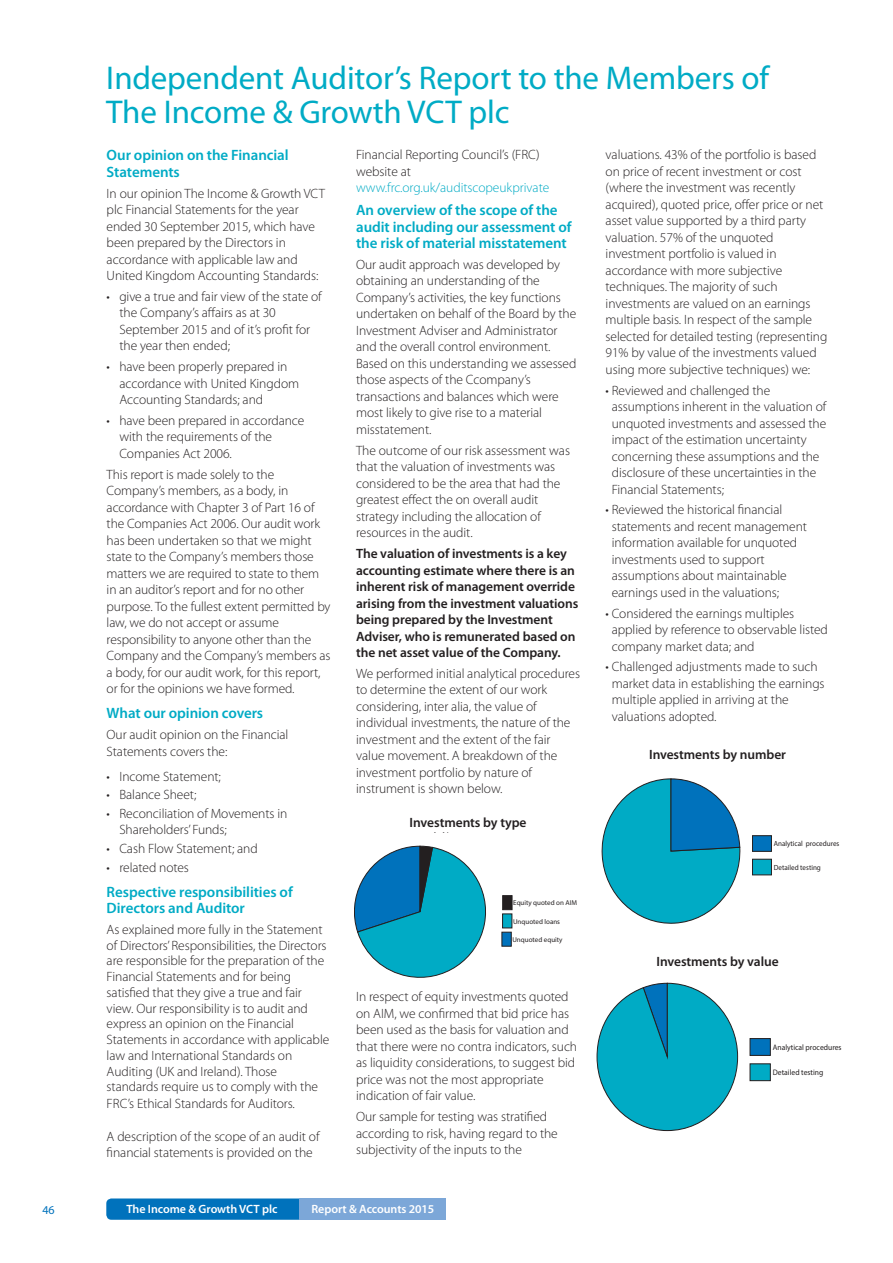
<style>
.page{position:relative;width:893px;height:1263px;background:#fff}
.page>*{position:absolute;margin:0;border:0;box-sizing:border-box;transform-origin:0 0}
.page_title{font:33px/34.5px "Myriad Pro";letter-spacing:-.005em;color:#00abc5}
.subhead{font:600 15px/16.5px "Myriad Pro";letter-spacing:-.005em;color:#00abc5}
.body_copy{font:300 13.5px/16.5px "Myriad Pro";letter-spacing:-.005em;color:#231f20}
.body_copy-2{font:600 13.5px/16.5px "Myriad Pro";letter-spacing:-.005em;color:#231f20}
.t1{font:600 12px "Myriad Pro";letter-spacing:-.005em;color:#fff}
.t2{font:12px "Myriad Pro";color:#0072bc}
.t3{font:8.55px "Myriad Pro";color:#231f20}
.t4{font:7.95px "Myriad Pro";color:#231f20;scale:.95 1}
.t5{font:7.8px "Myriad Pro";color:#231f20;scale:.95 1}
.t6{font:7.5px "Myriad Pro";color:#231f20;scale:.95 1}
.t7{font:7.35px "Myriad Pro";color:#231f20;scale:.95 1}
.t8{font:7.05px "Myriad Pro";color:#231f20}
.t9{font:6px "Myriad Pro";color:#231f20;scale:.95 1}
.s1{color:#00abc5}
</style>
<div class="page">
<svg style="left:106px;top:1198px;width:194px;height:22px;background:#0a77be"></svg>
<div style="left:300px;top:1198px;width:146px;height:22px;background:#7ca7d8"></div>
<div style="left:502px;top:932px;width:9px;height:14px;background:#0072bc"></div>
<div style="left:502px;top:914px;width:10px;height:14px;background:#00abc5;border:1px solid #231f20"></div>
<div style="left:502px;top:895px;width:10px;height:15px;background:#231f20;border:1px solid #231f20"></div>
<svg style="left:355px;top:846px;width:131px;height:132px"></svg>
<svg style="left:601px;top:778px;width:140px;height:145px"></svg>
<div style="left:752px;top:835px;width:20px;height:16px;background:#0072bc;border:1px solid #231f20"></div>
<div style="left:752px;top:859px;width:20px;height:16px;background:#00abc5;border:1px solid #231f20"></div>
<div style="left:750px;top:1038px;width:20px;height:17px;background:#0072bc;border:1px solid #231f20"></div>
<div style="left:750px;top:1064px;width:20px;height:17px;background:#00abc5;border:1px solid #231f20"></div>
<svg style="left:597px;top:983px;width:141px;height:148px"></svg>
<p class="page_title" style="left:106px;top:60px;width:664px">Independent Auditor’s Report to the Members of<br>The Income &amp; Growth VCT plc</p>
<p class="subhead" style="left:107px;top:147px;width:184px">Our opinion on the Financial<br>Statements</p>
<p class="body_copy" style="left:107px;top:185px;width:220px">In our opinion The Income &amp; Growth VCT plc Financial Statements for the year ended 30 September 2015, which have been prepared by the Directors in accordance with applicable law and United Kingdom Accounting Standards:</p>
<p class="body_copy" style="left:119px;top:288px;width:204px;text-indent:-13px">• give a true and fair view of the state of the Company’s affairs as at 30<br>September 2015 and of it’s profit for the year then ended;</p>
<p class="body_copy" style="left:119px;top:358px;width:181px;text-indent:-13px">• have been properly prepared in accordance with United Kingdom<br>Accounting Standards; and</p>
<p class="body_copy" style="left:119px;top:412px;width:187px;text-indent:-13px">• have been prepared in accordance with the requirements of the<br>Companies Act 2006.</p>
<p class="body_copy" style="left:107px;top:466px;width:225px">This report is made solely to the Company’s members, as a body, in accordance with Chapter 3 of Part 16 of the Companies Act 2006. Our audit work has been undertaken so that we might state to the Company’s members those matters we are required to state to them in an auditor’s report and for no other purpose. To the fullest extent permitted by law, we do not accept or assume responsibility to anyone other than the Company and the Company’s members as a body, for our audit work, for this report, or for the opinions we have formed.</p>
<p class="subhead" style="left:107px;top:705px;width:158px">What our opinion covers</p>
<p class="body_copy" style="left:107px;top:726px;width:183px">Our audit opinion on the Financial<br>Statements covers the:</p>
<p class="body_copy" style="left:107px;top:768px;width:116px">• Income Statement;</p>
<p class="body_copy" style="left:107px;top:786px;width:91px">• Balance Sheet;</p>
<p class="body_copy" style="left:119px;top:805px;width:169px;text-indent:-13px">• Reconciliation of Movements in<br>Shareholders’ Funds;</p>
<p class="body_copy" style="left:107px;top:840px;width:153px">• Cash Flow Statement; and</p>
<p class="body_copy" style="left:107px;top:859px;width:84px">• related notes</p>
<p class="subhead" style="left:107px;top:883px;width:188px">Respective responsibilities of<br>Directors and Auditor</p>
<p class="body_copy" style="left:107px;top:921px;width:224px;line-height:15.8px">As explained more fully in the Statement of Directors’ Responsibilities, the Directors are responsible for the preparation of the Financial Statements and for being satisfied that they give a true and fair view. Our responsibility is to audit and express an opinion on the Financial Statements in accordance with applicable law and International Standards on Auditing (UK and Ireland). Those standards require us to comply with the FRC’s Ethical Standards for Auditors.</p>
<p class="body_copy" style="left:107px;top:1128px;width:214px">A description of the scope of an audit of financial statements is provided on the</p>
<p class="body_copy" style="left:606px;top:146px;width:223px">valuations. 43% of the portfolio is based on price of recent investment or cost (where the investment was recently acquired), quoted price, offer price or net asset value supported by a third party valuation. 57% of the unquoted investment portfolio is valued in accordance with more subjective techniques. The majority of such investments are valued on an earnings multiple basis. In respect of the sample selected for detailed testing (representing 91% by value of the investments valued using more subjective techniques) we:</p>
<p class="body_copy" style="left:612px;top:382px;width:216px;text-indent:-6px">• Reviewed and challenged the assumptions inherent in the valuation of unquoted investments and assessed the impact of the estimation uncertainty concerning these assumptions and the disclosure of these uncertainties in the Financial Statements;</p>
<p class="body_copy" style="left:612px;top:501px;width:197px;text-indent:-6px">• Reviewed the historical financial statements and recent management information available for unquoted investments used to support assumptions about maintainable earnings used in the valuations;</p>
<p class="body_copy" style="left:612px;top:605px;width:218px;text-indent:-6px">• Considered the earnings multiples applied by reference to observable listed company market data; and</p>
<p class="body_copy" style="left:612px;top:658px;width:214px;text-indent:-6px">• Challenged adjustments made to such market data in establishing the earnings multiple applied in arriving at the valuations adopted.</p>
<p class="body_copy-2" style="left:649px;top:745px;width:138px">Investments by number</p>
<p class="body_copy" style="left:356px;top:146px;width:195px">Financial Reporting Council’s (FRC) website at <span class="s1">www.frc.org.uk/auditscopeukprivate</span></p>
<p class="subhead" style="left:356px;top:202px;width:217px">An overview of the scope of the audit including our assessment of the risk of material misstatement</p>
<p class="body_copy" style="left:356px;top:256px;width:222px">Our audit approach was developed by obtaining an understanding of the Company’s activities, the key functions undertaken on behalf of the Board by the Investment Adviser and Administrator and the overall control environment.<br>Based on this understanding we assessed those aspects of the Ccompany’s transactions and balances which were most likely to give rise to a material misstatement.</p>
<p class="body_copy" style="left:356px;top:442px;width:215px">The outcome of our risk assessment was that the valuation of investments was considered to be the area that had the greatest effect the on overall audit strategy including the allocation of resources in the audit.</p>
<p class="body_copy-2" style="left:356px;top:545px;width:224px">The valuation of investments is a key accounting estimate where there is an inherent risk of management override arising from the investment valuations being prepared by the Investment Adviser, who is remunerated based on the net asset value of the Company.</p>
<p class="body_copy" style="left:356px;top:665px;width:225px">We performed initial analytical procedures to determine the extent of our work considering, inter alia, the value of individual investments, the nature of the investment and the extent of the fair value movement. A breakdown of the investment portfolio by nature of instrument is shown below.</p>
<p class="body_copy-2" style="left:410px;top:814px;width:118px">Investments by type</p>
<p class="t7" style="left:644px;top:448px;width:64px">Investments by type</p>
<p class="t9" style="left:750px;top:528px;width:42px">Unquoted loans</p>
<p class="t9" style="left:749px;top:544px;width:45px">Unquoted equity</p>
<p class="t7" style="left:650px;top:589px;width:66px">Investments by value</p>
<p class="t6" style="left:775px;top:665px;width:69px">Analytical procedures</p>
<p class="t3" style="left:384px;top:823px;width:73px">Investments by type</p>
<p class="t6" style="left:774px;top:839px;width:71px">Analytical procedures</p>
<p class="t6" style="left:774px;top:863px;width:51px">Detailed testing</p>
<p class="t8" style="left:513px;top:898px;width:65px">Equity quoted on AIM</p>
<p class="t8" style="left:513px;top:917px;width:48px">Unquoted loans</p>
<p class="t8" style="left:512px;top:935px;width:52px">Unquoted equity</p>
<p class="body_copy-2" style="left:656px;top:953px;width:124px">Investments by value</p>
<p class="t5" style="left:640px;top:961px;width:71px">Investments by value</p>
<p class="t3" style="left:392px;top:988px;width:77px">Investments by value</p>
<p class="body_copy" style="left:356px;top:988px;width:223px">In respect of equity investments quoted on AIM, we confirmed that bid price has been used as the basis for valuation and that there were no contra indicators, such as liquidity considerations, to suggest bid price was not the most appropriate indication of fair value.</p>
<p class="body_copy" style="left:356px;top:1108px;width:203px">Our sample for testing was stratified according to risk, having regard to the subjectivity of the inputs to the</p>
<p class="t4" style="left:773px;top:1042px;width:74px">Analytical procedures</p>
<p class="t4" style="left:773px;top:1068px;width:55px">Detailed testing</p>
<p class="t2" style="left:43px;top:1203px;width:14px">46</p>
<p class="t1" style="left:126px;top:1201px;width:153px">The Income &amp; Growth VCT plc</p>
<p class="t1" style="left:311px;top:1201px;width:124px">Report &amp; Accounts 2015</p>
</div>
